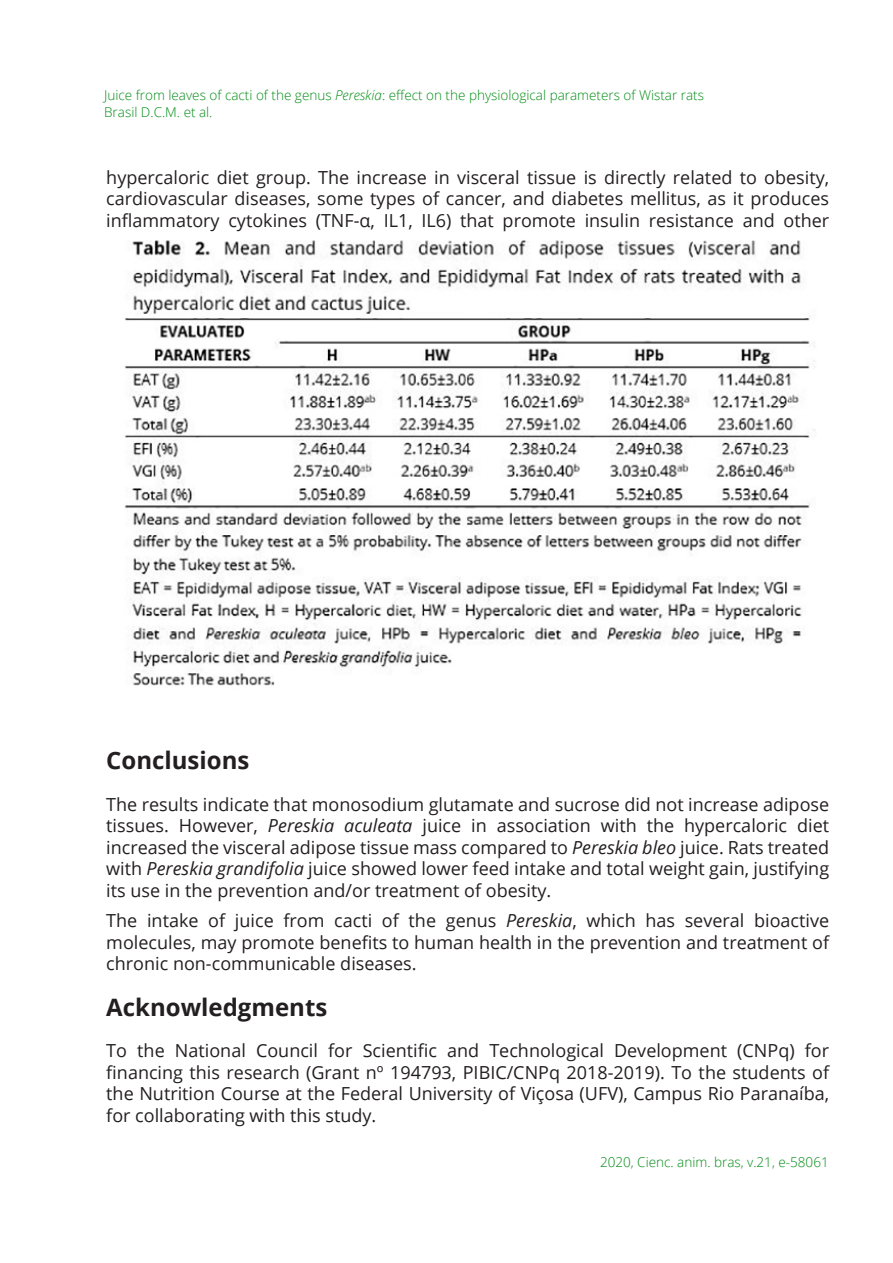
<style>
.page{position:relative;width:893px;height:1263px;background:#fff}
.page>*{position:absolute;margin:0;border:0;box-sizing:border-box;transform-origin:0 0}
.t1{font:700 24px "Open Sans";color:#231f20}
.t2{font:18px/21.6px "Open Sans";color:#231f20;text-align:justify}
.t3{font:300 13.5px/16.5px "Open Sans";color:#008c14}
.s1{font-style:italic}
</style>
<div class="page">
<img style="left:125px;top:240px;width:690px;height:446px">
<p class="t3" style="left:104px;top:87px;width:601px">Juice from leaves of cacti of the genus <span class="s1">Pereskia</span>: effect on the physiological parameters of Wistar rats<br>Brasil D.C.M. et al.</p>
<p class="t2" style="left:106px;top:166px;width:724px">hypercaloric diet group. The increase in visceral tissue is directly related to obesity, cardiovascular diseases, some types of cancer, and diabetes mellitus, as it produces inflammatory cytokines (TNF-α, IL1, IL6) that promote insulin resistance and other</p>
<h1 class="t1" style="left:106px;top:743px;width:145px">Conclusions</h1>
<p class="t2" style="left:106px;top:793px;width:724px">The results indicate that monosodium glutamate and sucrose did not increase adipose tissues. However, <span class="s1">Pereskia aculeata</span> juice in association with the hypercaloric diet increased the visceral adipose tissue mass compared to <span class="s1">Pereskia bleo</span> juice. Rats treated with <span class="s1">Pereskia grandifolia</span> juice showed lower feed intake and total weight gain, justifying its use in the prevention and/or treatment of obesity.</p>
<p class="t2" style="left:106px;top:909px;width:724px">The intake of juice from cacti of the genus <span class="s1">Pereskia</span>, which has several bioactive molecules, may promote benefits to human health in the prevention and treatment of chronic non-communicable diseases.</p>
<h1 class="t1" style="left:106px;top:990px;width:223px">Acknowledgments</h1>
<p class="t2" style="left:106px;top:1039px;width:724px">To the National Council for Scientific and Technological Development (CNPq) for financing this research (Grant nº 194793, PIBIC/CNPq 2018-2019). To the students of the Nutrition Course at the Federal University of Viçosa (UFV), Campus Rio Paranaíba, for collaborating with this study.</p>
<p class="t3" style="left:600px;top:1153px;width:230px">2020, Cienc. anim. bras, v.21, e-58061</p>
</div>
